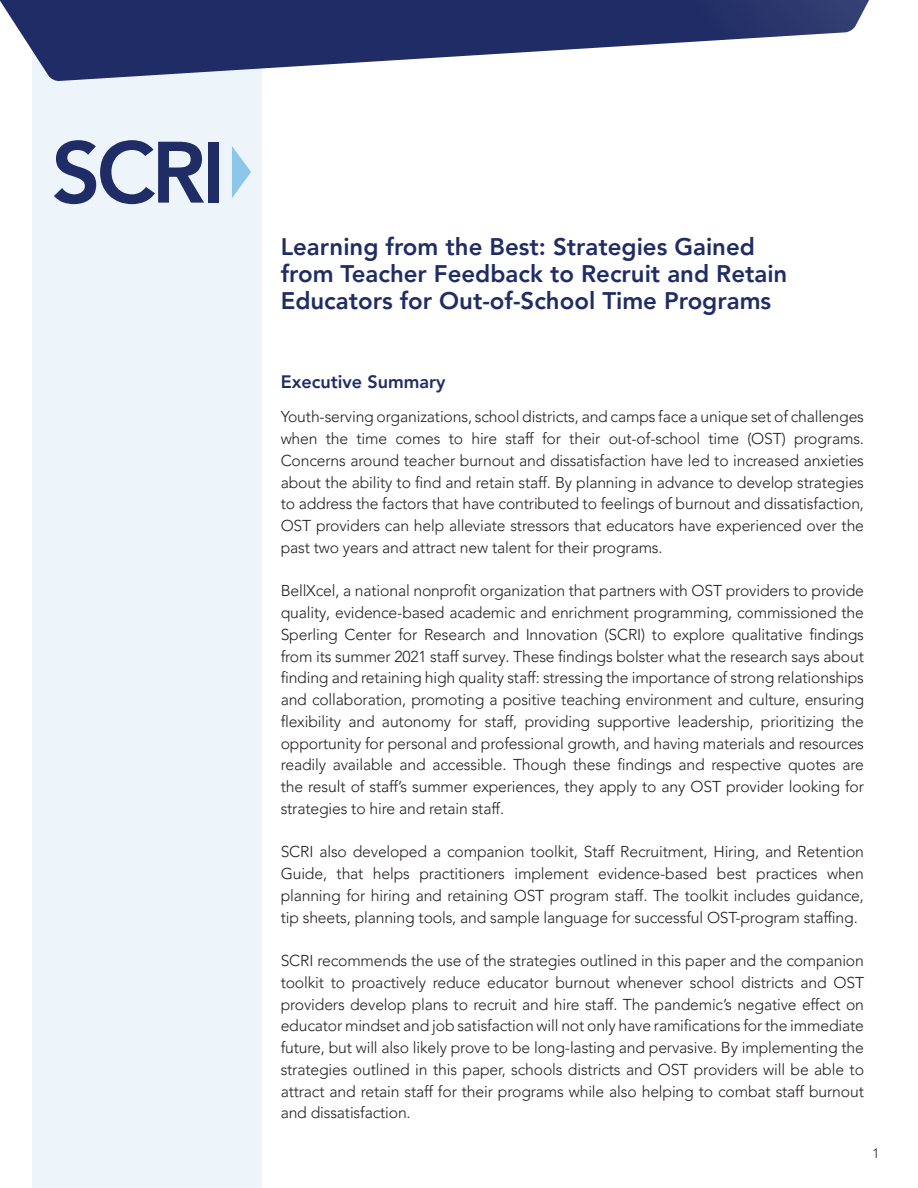
<style>
.page{position:relative;width:918px;height:1188px;background:#fff}
.page>*{position:absolute;margin:0;border:0;box-sizing:border-box;transform-origin:0 0}
.t1{font:800 24px/27px "Avenir LT Pro";color:#202c65}
.t2{font:800 18px "Avenir LT Pro";color:#202c65}
.t3{font:300 15.75px/21.8px "Avenir LT Pro";letter-spacing:-.01em;color:#231f20;text-align:justify}
.t4{font:300 13.5px "Avenir LT Pro";color:#231f20}
</style>
<div class="page">
<div style="left:32px;top:11px;width:230px;height:1177px;background:#edf5fb"></div>
<svg style="left:0;top:0;width:869px;height:81px;fill:#202c65"></svg>
<svg style="left:232px;top:146px;width:19px;height:52px"></svg>
<svg style="left:54px;top:140px;width:150px;height:64px"></svg>
<div style="left:208px;top:142px;width:11px;height:61px;background:#202c65"></div>
<p class="t1" style="left:281px;top:234px;width:508px">Learning from the Best: Strategies Gained from Teacher Feedback to Recruit and Retain<br>Educators for Out-of-School Time Programs</p>
<p class="t2" style="left:281px;top:371px;width:166px">Executive Summary</p>
<p class="t3" style="left:281px;top:406px;width:585px">Youth-serving organizations, school districts, and camps face a unique set of challenges when the time comes to hire staff for their out-of-school time (OST) programs.<br>Concerns around teacher burnout and dissatisfaction have led to increased anxieties about the ability to find and retain staff. By planning in advance to develop strategies to address the factors that have contributed to feelings of burnout and dissatisfaction, OST providers can help alleviate stressors that educators have experienced over the past two years and attract new talent for their programs.</p>
<p class="t3" style="left:281px;top:580px;width:585px">BellXcel, a national nonprofit organization that partners with OST providers to provide quality, evidence-based academic and enrichment programming, commissioned the Sperling Center for Research and Innovation (SCRI) to explore qualitative findings from its summer 2021 staff survey. These findings bolster what the research says about finding and retaining high quality staff: stressing the importance of strong relationships and collaboration, promoting a positive teaching environment and culture, ensuring flexibility and autonomy for staff, providing supportive leadership, prioritizing the opportunity for personal and professional growth, and having materials and resources readily available and accessible. Though these findings and respective quotes are the result of staff’s summer experiences, they apply to any OST provider looking for strategies to hire and retain staff.</p>
<p class="t3" style="left:281px;top:841px;width:585px">SCRI also developed a companion toolkit, Staff Recruitment, Hiring, and Retention Guide, that helps practitioners implement evidence-based best practices when planning for hiring and retaining OST program staff. The toolkit includes guidance, tip sheets, planning tools, and sample language for successful OST-program staffing.</p>
<p class="t3" style="left:281px;top:950px;width:585px">SCRI recommends the use of the strategies outlined in this paper and the companion toolkit to proactively reduce educator burnout whenever school districts and OST providers develop plans to recruit and hire staff. The pandemic’s negative effect on educator mindset and job satisfaction will not only have ramifications for the immediate future, but will also likely prove to be long-lasting and pervasive. By implementing the strategies outlined in this paper, schools districts and OST providers will be able to attract and retain staff for their programs while also helping to combat staff burnout and dissatisfaction.</p>
<p class="t4" style="left:873px;top:1145px;width:9px">1</p>
</div>
